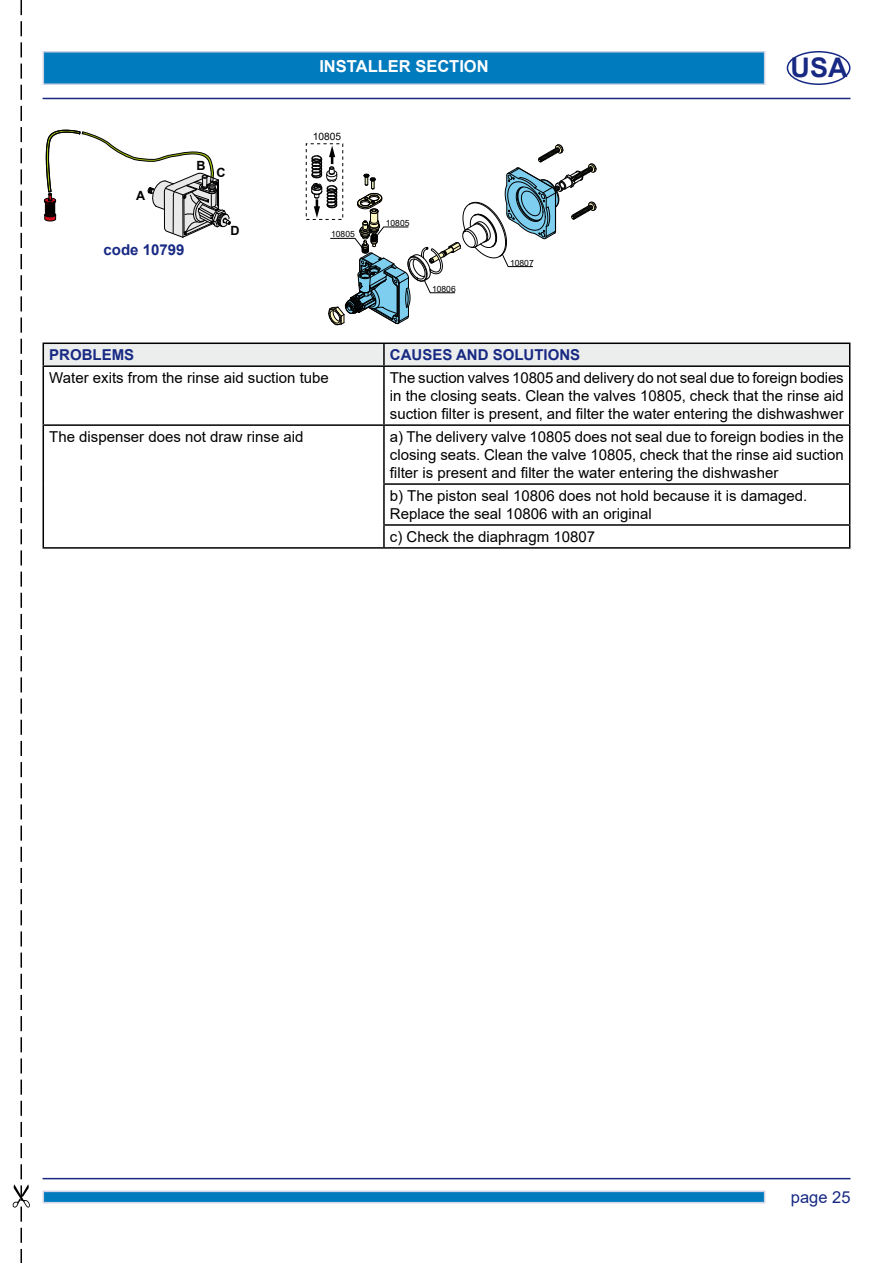
<style>
.page{position:relative;width:893px;height:1263px;background:#fff}
.page>*{position:absolute;margin:0;border:0;box-sizing:border-box;transform-origin:0 0}
.t1{font:700 27px "Arial";color:#172983}
.t2{font:700 16.5px "Arial";color:#fff}
.t3{font:16.5px "Arial";color:#172983}
.t4{font:15px/18px "Arial";color:#000;text-align:justify}
.t5{font:700 15px "Arial";color:#172983}
.t6{font:700 12.75px "Arial";color:#000}
.t7{font:10.2px "Arial";color:#000}
.t8{font:8.55px "Arial";color:#000}
</style>
<div class="page">
<hr style="left:43px;top:1178px;width:807px;height:1px;background:#172983">
<hr style="left:43px;top:98px;width:807px;height:1px;background:#172983">
<div style="left:43px;top:51px;width:722px;height:34px;background:#007bbe;border:2px solid #d1d4e6"></div>
<div style="left:787px;top:51px;width:63px;height:34px;border:2px solid #172983;border-radius:50%"></div>
<div style="left:43px;top:1190px;width:722px;height:13px;background:#007bbe;border:2px solid #d1d4e6"></div>
<svg style="left:13px;top:0;width:17px;height:1263px"></svg>
<svg style="left:44px;top:129px;width:187px;height:109px"></svg>
<svg style="left:311px;top:144px;width:286px;height:181px"></svg>
<hr style="left:43px;top:342px;width:341px;height:2px;background:#000">
<hr style="left:384px;top:342px;width:466px;height:2px;background:#000">
<div style="left:43px;top:344px;width:807px;height:21px;background:#eceded"></div>
<hr style="left:43px;top:365px;width:341px;height:2px;background:#000">
<hr style="left:43px;top:367px;width:1px;height:57px;background:#000">
<hr style="left:384px;top:365px;width:466px;height:2px;background:#000">
<hr style="left:383px;top:367px;width:2px;height:57px;background:#000">
<hr style="left:849px;top:367px;width:1px;height:57px;background:#000">
<hr style="left:43px;top:424px;width:341px;height:2px;background:#000">
<hr style="left:43px;top:426px;width:1px;height:58px;background:#000">
<hr style="left:384px;top:424px;width:466px;height:2px;background:#000">
<hr style="left:383px;top:426px;width:2px;height:57px;background:#000">
<hr style="left:849px;top:426px;width:1px;height:57px;background:#000">
<hr style="left:43px;top:484px;width:1px;height:41px;background:#000">
<hr style="left:383px;top:483px;width:467px;height:2px;background:#000">
<hr style="left:383px;top:485px;width:2px;height:39px;background:#000">
<hr style="left:849px;top:485px;width:1px;height:39px;background:#000">
<svg style="left:43px;top:525px;width:1px;height:22px"></svg>
<hr style="left:383px;top:524px;width:467px;height:2px;background:#000">
<hr style="left:383px;top:526px;width:2px;height:21px;background:#000">
<svg style="left:849px;top:526px;width:1px;height:21px"></svg>
<hr style="left:43px;top:547px;width:341px;height:2px;background:#000">
<hr style="left:384px;top:547px;width:466px;height:2px;background:#000">
<p class="t6" style="left:136px;top:187px;width:11px">A</p>
<p class="t5" style="left:103px;top:239px;width:82px">code 10799</p>
<p class="t6" style="left:197px;top:157px;width:11px">B</p>
<p class="t6" style="left:216px;top:164px;width:11px">C</p>
<p class="t6" style="left:230px;top:222px;width:11px">D</p>
<p class="t2" style="left:319px;top:54px;width:171px">INSTALLER SECTION</p>
<p class="t7" style="left:313px;top:130px;width:30px">10805</p>
<p class="t8" style="left:331px;top:228px;width:25px">10805</p>
<p class="t8" style="left:386px;top:217px;width:25px">10805</p>
<p class="t8" style="left:432px;top:283px;width:25px">10806</p>
<p class="t8" style="left:510px;top:257px;width:25px">10807</p>
<p class="t1" style="left:791px;top:48px;width:58px">USA</p>
<p class="t5" style="left:49px;top:344px;width:87px">PROBLEMS</p>
<p class="t5" style="left:390px;top:344px;width:192px">CAUSES AND SOLUTIONS</p>
<p class="t4" style="left:49px;top:369px;width:281px">Water exits from the rinse aid suction tube</p>
<p class="t4" style="left:390px;top:369px;width:455px">The suction valves 10805 and delivery do not seal due to foreign bodies in the closing seats. Clean the valves 10805, check that the rinse aid suction filter is present, and filter the water entering the dishwashwer</p>
<p class="t4" style="left:49px;top:428px;width:256px">The dispenser does not draw rinse aid</p>
<p class="t4" style="left:390px;top:428px;width:455px">a) The delivery valve 10805 does not seal due to foreign bodies in the closing seats. Clean the valve 10805, check that the rinse aid suction filter is present and filter the water entering the dishwasher</p>
<p class="t4" style="left:390px;top:487px;width:419px">b) The piston seal 10806 does not hold because it is damaged.<br>Replace the seal 10806 with an original</p>
<p class="t4" style="left:390px;top:527px;width:207px">c) Check the diaphragm 10807</p>
<p class="t3" style="left:791px;top:1185px;width:61px">page 25</p>
</div>
